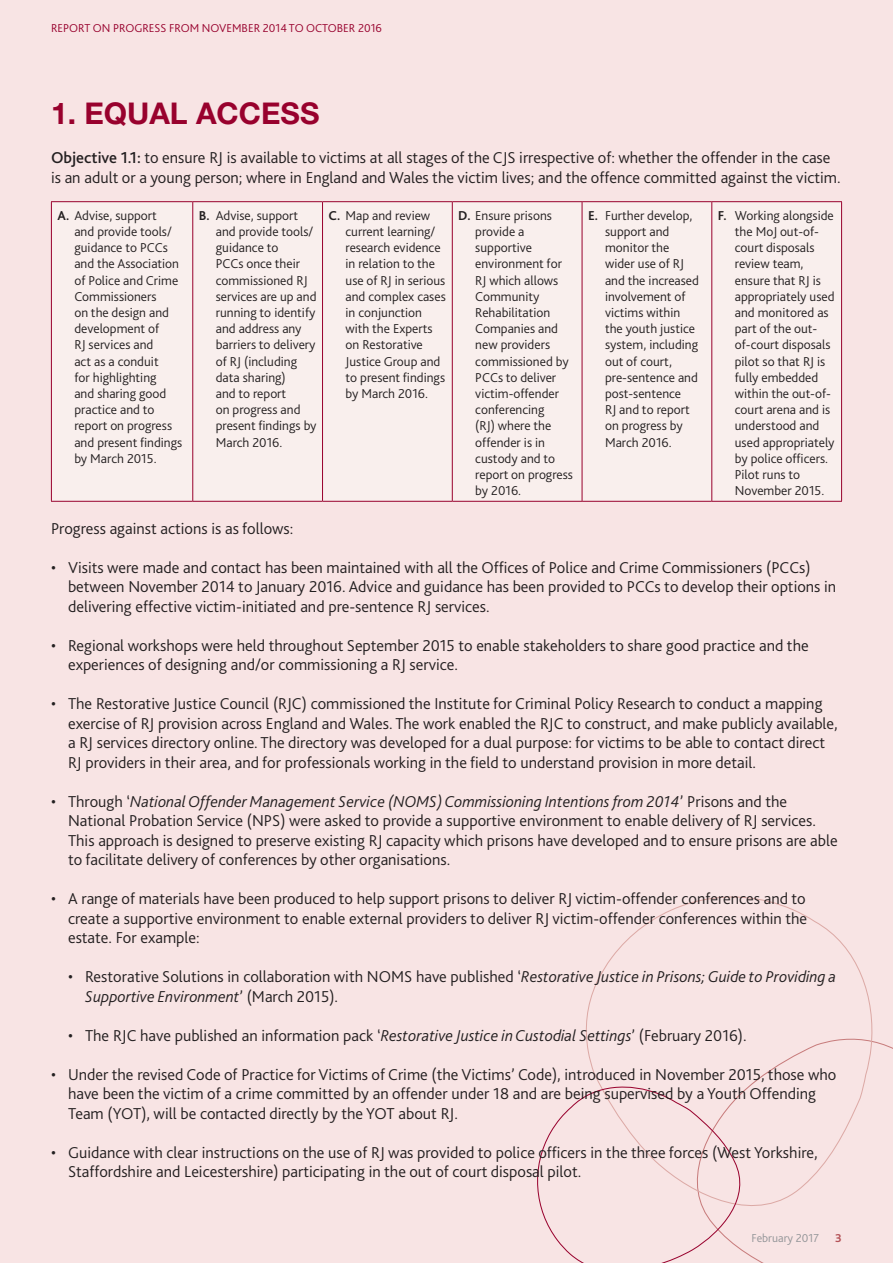
<style>
.page{position:relative;width:893px;height:1263px;background:#f8e4e4}
.page>*{position:absolute;margin:0;border:0;box-sizing:border-box;transform-origin:0 0}
.heading{font:700 30px "Helvetica Neue LT Pro";color:#98012d}
.Body_text{font:300 16.5px/19.5px "Bliss 2";color:#231f20}
.t1{font:300 13.5px/16.2px "Bliss 2";color:#231f20}
.t2{font:300 12px "Bliss 2";color:#98012d}
.t3{font:300 12px "Bliss 2";color:#939598}
.t4{font:700 12px "Bliss 2";color:#b45257}
.s1{font-weight:500}
.s2{font-weight:700}
.s3{font-style:italic}
</style>
<div class="page">
<svg style="left:585px;top:896px;width:292px;height:310px"></svg>
<svg style="left:537px;top:1081px;width:215px;height:182px"></svg>
<div style="left:52px;top:202px;width:789px;height:299px;background:#f9efed"></div>
<hr style="left:51px;top:201px;width:142px;height:1px;background:#98012d">
<hr style="left:51px;top:202px;width:1px;height:299px;background:#98012d">
<hr style="left:193px;top:201px;width:130px;height:1px;background:#98012d">
<hr style="left:192px;top:202px;width:1px;height:299px;background:#98012d">
<hr style="left:323px;top:201px;width:129px;height:1px;background:#98012d">
<hr style="left:322px;top:202px;width:1px;height:299px;background:#98012d">
<hr style="left:452px;top:201px;width:130px;height:1px;background:#98012d">
<hr style="left:452px;top:202px;width:1px;height:299px;background:#98012d">
<hr style="left:582px;top:201px;width:130px;height:1px;background:#98012d">
<hr style="left:582px;top:202px;width:1px;height:299px;background:#98012d">
<hr style="left:712px;top:201px;width:130px;height:1px;background:#98012d">
<hr style="left:711px;top:202px;width:1px;height:299px;background:#98012d">
<hr style="left:841px;top:202px;width:1px;height:299px;background:#98012d">
<hr style="left:51px;top:501px;width:142px;height:1px;background:#98012d">
<hr style="left:193px;top:501px;width:130px;height:1px;background:#98012d">
<hr style="left:323px;top:501px;width:129px;height:1px;background:#98012d">
<hr style="left:452px;top:501px;width:130px;height:1px;background:#98012d">
<hr style="left:582px;top:501px;width:130px;height:1px;background:#98012d">
<hr style="left:712px;top:501px;width:130px;height:1px;background:#98012d">
<p class="t2" style="left:51px;top:21px;width:332px">REPORT ON PROGRESS FROM NOVEMBER 2014 TO OCTOBER 2016</p>
<h1 class="heading" style="left:51px;top:95px;width:270px">1. EQUAL ACCESS</h1>
<p class="Body_text" style="left:51px;top:147px;width:791px"><span class="s1">Objective 1.1:</span> to ensure RJ is available to victims at all stages of the CJS irrespective of: whether the offender in the case is an adult or a young person; where in England and Wales the victim lives; and the offence committed against the victim.</p>
<p class="t1" style="left:74px;top:207px;width:109px;text-indent:-17px"><span class="s2">A.</span> Advise, support<br>and provide tools/ guidance to PCCs and the Association of Police and Crime<br>Commissioners<br>on the design and development of<br>RJ services and<br>act as a conduit<br>for highlighting<br>and sharing good practice and to report on progress and present findings by March 2015.</p>
<p class="t1" style="left:216px;top:207px;width:102px;text-indent:-17px"><span class="s2">B.</span> Advise, support and provide tools/ guidance to<br>PCCs once their commissioned RJ services are up and running to identify and address any barriers to delivery of RJ (including data sharing)<br>and to report<br>on progress and present findings by<br>March 2016.</p>
<p class="t1" style="left:346px;top:207px;width:102px;text-indent:-17px"><span class="s2">C.</span> Map and review current learning/ research evidence in relation to the use of RJ in serious and complex cases in conjunction with the Experts on Restorative<br>Justice Group and to present findings by March 2016.</p>
<p class="t1" style="left:475px;top:207px;width:99px;text-indent:-17px"><span class="s2">D.</span> Ensure prisons provide a supportive environment for<br>RJ which allows<br>Community<br>Rehabilitation<br>Companies and new providers commissioned by<br>PCCs to deliver victim-offender conferencing<br>(RJ) where the offender is in custody and to report on progress by 2016.</p>
<p class="t1" style="left:605px;top:207px;width:95px;text-indent:-17px"><span class="s2">E.</span> Further develop, support and monitor the wider use of RJ and the increased involvement of victims within the youth justice system, including out of court, pre-sentence and post-sentence<br>RJ and to report on progress by<br>March 2016.</p>
<p class="t1" style="left:735px;top:207px;width:101px;text-indent:-17px"><span class="s2">F.</span> Working alongside the MoJ out-of&shy;court disposals review team, ensure that RJ is appropriately used and monitored as part of the out&shy;of-court disposals pilot so that RJ is fully embedded within the out-of&shy;court arena and is understood and used appropriately by police officers.<br>Pilot runs to<br>November 2015.</p>
<p class="Body_text" style="left:51px;top:518px;width:244px">Progress against actions is as follows:</p>
<p class="Body_text" style="left:68px;top:557px;width:770px;text-indent:-17px">• Visits were made and contact has been maintained with all the Offices of Police and Crime Commissioners (PCCs) between November 2014 to January 2016. Advice and guidance has been provided to PCCs to develop their options in delivering effective victim-initiated and pre-sentence RJ services.</p>
<p class="Body_text" style="left:68px;top:635px;width:742px;text-indent:-17px">• Regional workshops were held throughout September 2015 to enable stakeholders to share good practice and the experiences of designing and/or commissioning a RJ service.</p>
<p class="Body_text" style="left:68px;top:693px;width:771px;text-indent:-17px">• The Restorative Justice Council (RJC) commissioned the Institute for Criminal Policy Research to conduct a mapping exercise of RJ provision across England and Wales. The work enabled the RJC to construct, and make publicly available, a RJ services directory online. The directory was developed for a dual purpose: for victims to be able to contact direct RJ providers in their area, and for professionals working in the field to understand provision in more detail.</p>
<p class="Body_text" style="left:68px;top:791px;width:771px;text-indent:-17px">• Through ‘<span class="s3">National Offender Management Service (NOMS) Commissioning Intentions from 2014</span>’ Prisons and the National Probation Service (NPS) were asked to provide a supportive environment to enable delivery of RJ services.<br>This approach is designed to preserve existing RJ capacity which prisons have developed and to ensure prisons are able to facilitate delivery of conferences by other organisations.</p>
<p class="Body_text" style="left:68px;top:888px;width:741px;text-align:justify;text-indent:-17px">• A range of materials have been produced to help support prisons to deliver RJ victim-offender conferences and to create a supportive environment to enable external providers to deliver RJ victim-offender conferences within the estate. For example:</p>
<p class="Body_text" style="left:85px;top:966px;width:753px;text-indent:-17px">• Restorative Solutions in collaboration with NOMS have published ‘<span class="s3">Restorative Justice in Prisons; Guide to Providing a<br>Supportive Environment</span>’ (March 2015).</p>
<p class="Body_text" style="left:68px;top:1025px;width:680px">• The RJC have published an information pack ‘<span class="s3">Restorative Justice in Custodial Settings</span>’ (February 2016).</p>
<p class="Body_text" style="left:68px;top:1064px;width:770px;text-indent:-17px">• Under the revised Code of Practice for Victims of Crime (the Victims’ Code), introduced in November 2015, those who have been the victim of a crime committed by an offender under 18 and are being supervised by a Youth Offending<br>Team (YOT), will be contacted directly by the YOT about RJ.</p>
<p class="Body_text" style="left:68px;top:1142px;width:751px;text-indent:-17px">• Guidance with clear instructions on the use of RJ was provided to police officers in the three forces (West Yorkshire,<br>Staffordshire and Leicestershire) participating in the out of court disposal pilot.</p>
<p class="t3" style="left:751px;top:1230px;width:69px">February 2017</p>
<p class="t4" style="left:835px;top:1230px;width:8px">3</p>
</div>
